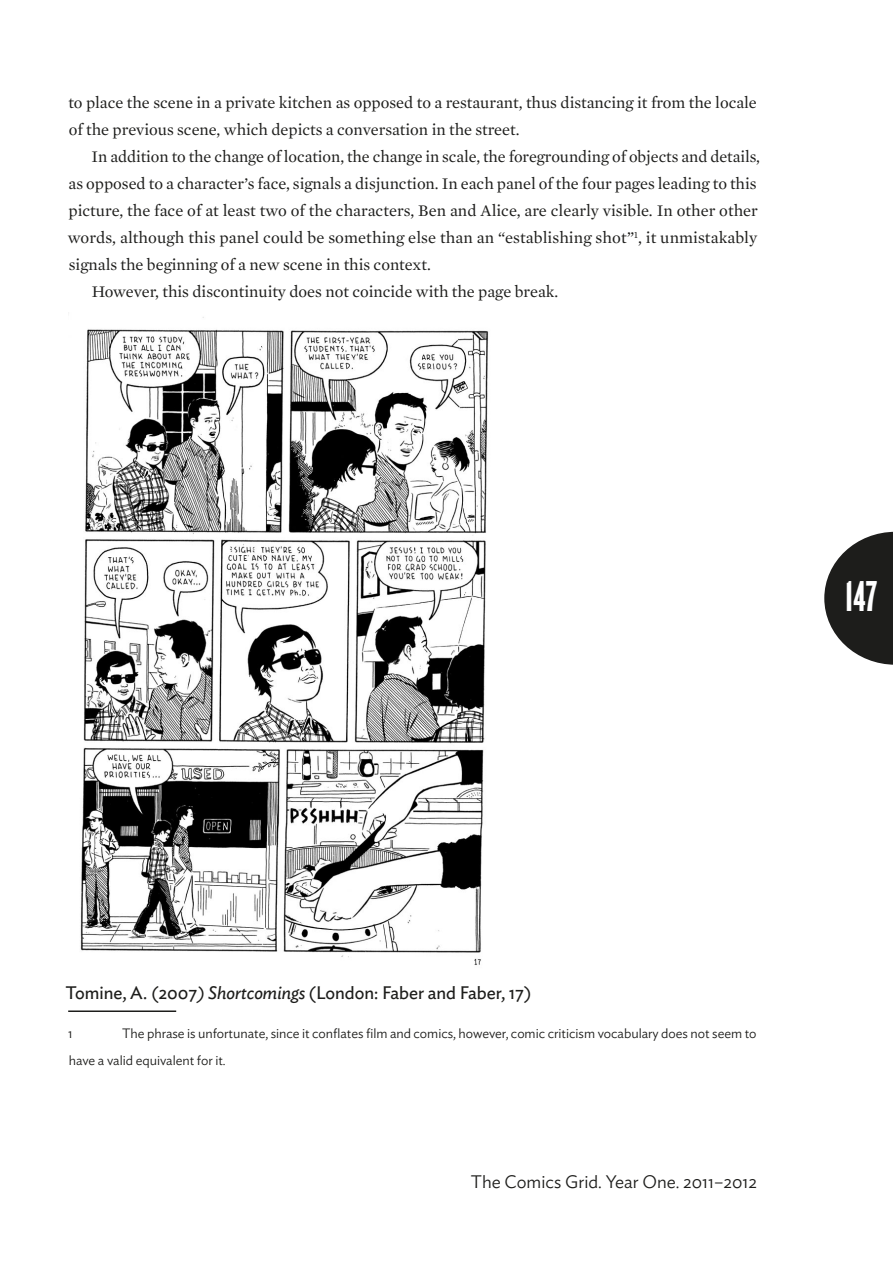
<style>
.page{position:relative;width:893px;height:1263px;background:#fff}
.page>*{position:absolute;margin:0;border:0;box-sizing:border-box;transform-origin:0 0}
.t1{font:45px "Knockout HTF67 Full Bantamwt";color:#fff}
.t2{font:18px "Ideal Sans";color:#1d1d1b}
.t3{font:300 18px "Ideal Sans";color:#1d1d1b}
.t4{font:16.5px/27px "Mercury Text G1";color:#1d1d1b}
.t5{font:300 13.5px/27px "Ideal Sans";color:#1d1d1b}
.s1{font-style:italic}
</style>
<div class="page">
<svg style="left:824px;top:532px;width:69px;height:133px"></svg>
<hr style="left:68px;top:1010px;width:108px;height:2px;background:#1d1d1b">
<img style="left:80px;top:317px;width:409px;height:648px">
<p class="t4" style="left:68px;top:89px;width:690px">to place the scene in a private kitchen as opposed to a restaurant, thus distancing it from the locale of the previous scene, which depicts a conversation in the street.</p>
<p class="t4" style="left:92px;top:143px;width:670px">In addition to the change of location, the change in scale, the foregrounding of objects and details,</p>
<p class="t4" style="left:69px;top:170px;width:689px">as opposed to a character’s face, signals a disjunction. In each panel of the four pages leading to this</p>
<p class="t4" style="left:68px;top:197px;width:691px">picture, the face of at least two of the characters, Ben and Alice, are clearly visible. In other other</p>
<p class="t4" style="left:68px;top:224px;width:691px">words, although this panel could be something else than an “establishing shot”<sup>1</sup>, it unmistakably</p>
<p class="t4" style="left:69px;top:251px;width:363px">signals the beginning of a new scene in this context.</p>
<p class="t4" style="left:92px;top:278px;width:468px">However, this discontinuity does not coincide with the page break.</p>
<h1 class="t1" style="left:845px;top:573px;width:34px">147</h1>
<p class="t2" style="left:65px;top:979px;width:468px">Tomine, A. (2007<span class="s1">) Shortcomings</span> (London: Faber and Faber, 17)</p>
<p class="t5" style="left:68px;top:1019px;width:6px">1</p>
<p class="t5" style="left:69px;top:1019px;width:689px;text-indent:53px">The phrase is unfortunate, since it conflates film and comics, however, comic criticism vocabulary does not seem to have a valid equivalent for it.</p>
<p class="t3" style="left:471px;top:1168px;width:288px">The Comics Grid. Year One. 2011–2012</p>
</div>
